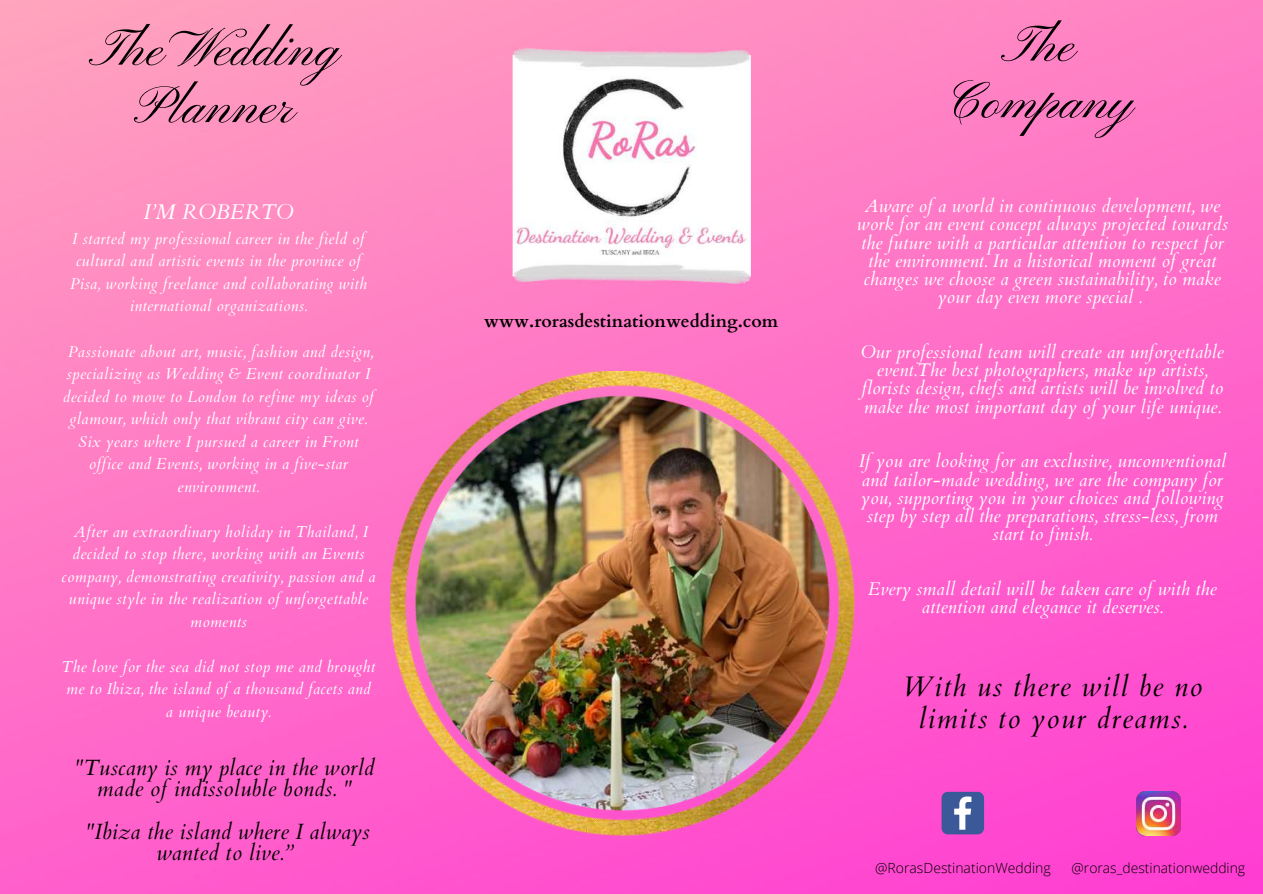
<style>
.page{position:relative;width:1263px;height:894px;background:#fff}
.page>*{position:absolute;margin:0;border:0;box-sizing:border-box;transform-origin:0 0}
.t1{font:53.1px/57.3px "Pinyon Script";color:#000;text-align:center}
.t2{font:52.35px/56.6px "Pinyon Script";color:#000;text-align:center}
.t3{font:italic 28.2px/31.5px "Cardo";letter-spacing:.05em;color:#000;text-align:center}
.t4{font:italic 22.05px/21.3px "Cardo";letter-spacing:.01em;color:#000;text-align:center}
.t5{font:italic 21.3px "Cardo";letter-spacing:.025em;color:#fff}
.t6{font:italic 18.3px/18.1px "Cardo";letter-spacing:.01em;color:#fff;text-align:center}
.t7{font:700 17.85px "Cardo";color:#000}
.t8{font:italic 15.6px/22.5px "Cardo";letter-spacing:.025em;color:#fff;text-align:center}
.t9{font:300 13.95px "Open Sans";color:#000}
</style>
<div class="page">
<img style="left:0;top:0;width:1263px;height:893px">
<img style="left:390px;top:371px;width:465px;height:463px">
<img style="left:512px;top:47px;width:238px;height:236px">
<img style="left:1137px;top:791px;width:43px;height:44px">
<svg style="left:941px;top:791px;width:43px;height:43px;background:#6372aa"></svg>
<h1 class="t1" style="left:95px;top:24px;width:248px">The Wedding<br>Planner</h1>
<p class="t5" style="left:144px;top:198px;width:151px">I’M ROBERTO</p>
<p class="t8" style="left:70px;top:228px;width:298px">I started my professional career in the field of cultural and artistic events in the province of Pisa, working freelance and collaborating with international organizations.</p>
<p class="t8" style="left:63px;top:340px;width:313px">Passionate about art, music, fashion and design, specializing as Wedding &amp; Event coordinator I decided to move to London to refine my ideas of glamour, which only that vibrant city can give.<br>Six years where I pursued a career in Front<br>of ice and Events, working in a five-star environment.</p>
<p class="t8" style="left:62px;top:520px;width:315px">After an extraordinary holiday in Thailand, I decided to stop there, working with an Events company, demonstrating creativity, passion and a unique style in the realization of unforgettable moments</p>
<p class="t8" style="left:62px;top:655px;width:315px">The love for the sea did not stop me and brought me to Ibiza, the island of a thousand facets and a unique beauty.</p>
<p class="t4" style="left:74px;top:757px;width:302px">"Tuscany is my place in the world made of indissoluble bonds. "</p>
<p class="t4" style="left:86px;top:821px;width:286px">"Ibiza the island where I always wanted to live.”</p>
<p class="t7" style="left:484px;top:309px;width:296px">www.rorasdestinationwedding.com</p>
<h2 class="t2" style="left:950px;top:20px;width:186px">Th e<br>Company</h2>
<p class="t6" style="left:857px;top:197px;width:372px">Aware of a world in continuous development, we work for an event concept always projected towards the future with a particular attention to respect for the environment. In a historical moment of great changes we choose a green sustainability, to make your day even more special .</p>
<p class="t6" style="left:861px;top:343px;width:365px">Our professional team will create an unforgettable event.The best photographers, make up artists, florists design, chefs and artists will be involved to make the most important day of your life unique.</p>
<p class="t6" style="left:859px;top:452px;width:369px">If you are looking for an exclusive, unconventional and tailor-made wedding, we are the company for you, supporting you in your choices and following step by step all the preparations, stress-less, from start to finish.</p>
<p class="t6" style="left:868px;top:580px;width:350px">Every small detail will be taken care of with the attention and elegance it deserves.</p>
<h3 class="t3" style="left:903px;top:671px;width:301px">With us there will be no limits to your dreams.</h3>
<p class="t9" style="left:875px;top:857px;width:177px">@RorasDestinationWedding</p>
<p class="t9" style="left:1072px;top:857px;width:175px">@roras_destinationwedding</p>
</div>
